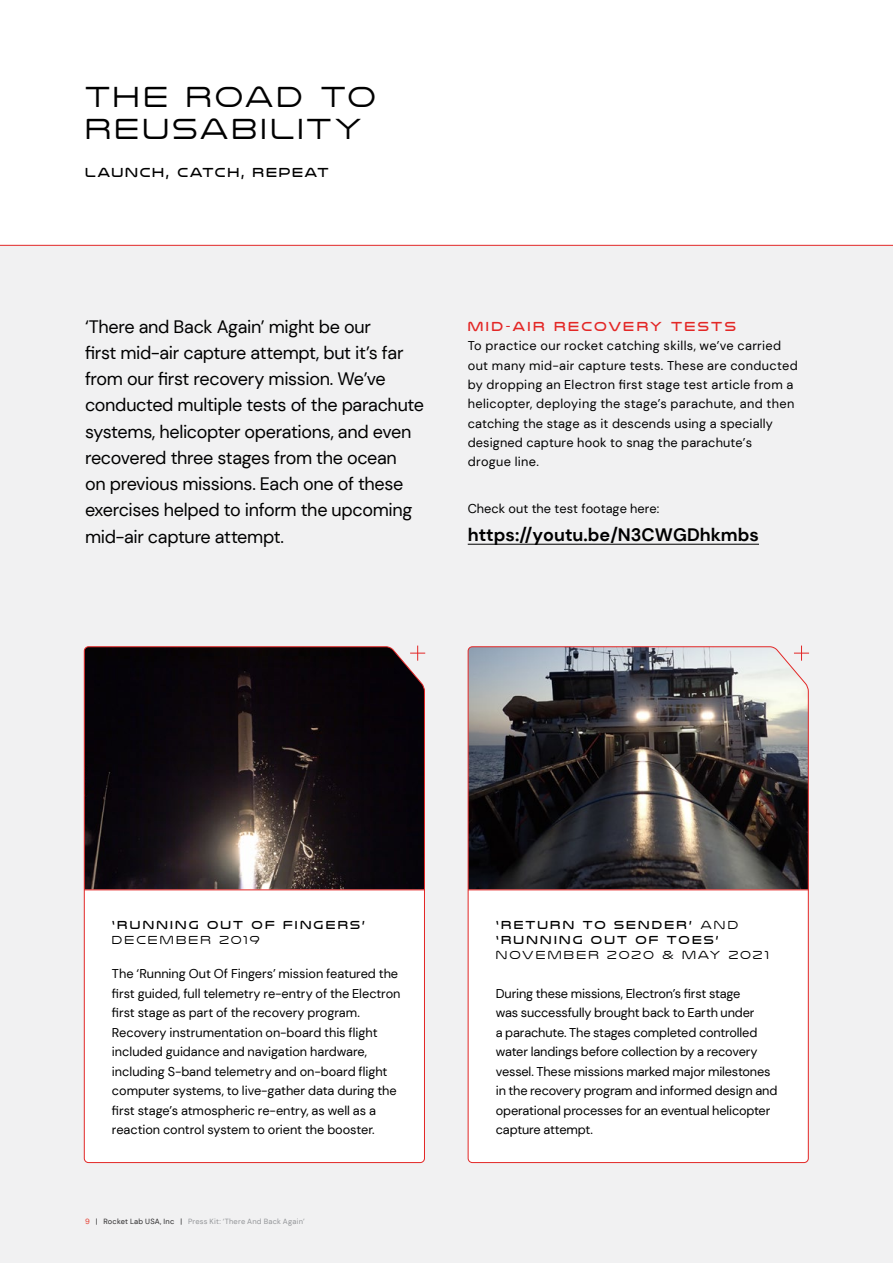
<style>
.page{position:relative;width:893px;height:1263px;background:#fff}
.page>*{position:absolute;margin:0;border:0;box-sizing:border-box;transform-origin:0 0}
.t1{font:30px/31.5px "Nulshock Lt";letter-spacing:.1em;color:#000}
.t2{font:18px/26.2px "DM Sans";letter-spacing:-.02em;color:#000}
.t3{font:700 18px "DM Sans";color:#000}
.t4{font:13.5px "Nulshock Bk";letter-spacing:.17em;color:#e32726}
.t5{font:13.5px "Nulshock Bk";letter-spacing:.125em;color:#000}
.t6{font:12.75px/19.5px "DM Sans";letter-spacing:-.005em;color:#000}
.t7{font:12.75px/19.4px "DM Sans";letter-spacing:.02em;color:#000}
.t8{font:12px/15px "Nulshock Bk";letter-spacing:.19em;color:#000}
.t9{font:12px "Nulshock Lt";letter-spacing:.17em;color:#000}
.t10{font:7.5px "DM Sans";letter-spacing:.03em;color:#939598}
.s1{color:#e4382b}
.s2{color:#292829}
.s3{font-family:"Nulshock Lt"}
</style>
<div class="page">
<div style="left:0;top:246px;width:893px;height:1017px;background:#f1f1f2"></div>
<svg style="left:84px;top:646px;width:341px;height:517px"></svg>
<hr style="left:84px;top:889px;width:341px;height:1px;background:#e32726">
<svg style="left:467px;top:646px;width:342px;height:517px"></svg>
<hr style="left:468px;top:889px;width:340px;height:1px;background:#e32726">
<hr style="left:0;top:245px;width:893px;height:1px;background:#e32726">
<hr style="left:468px;top:544px;width:291px;height:1px;background:#000">
<h1 class="t1" style="left:85px;top:81px;width:292px">THE ROAD TO<br>REUSABILITY</h1>
<p class="t5" style="left:85px;top:164px;width:245px">LAUNCH, CATCH, REPEAT</p>
<p class="t2" style="left:85px;top:313px;width:341px">‘There and Back Again’ might be our<br>first mid-air capture attempt, but it’s far from our first recovery mission. We’ve conducted multiple tests of the parachute systems, helicopter operations, and even recovered three stages from the ocean<br>on previous missions. Each one of these exercises helped to inform the upcoming mid-air capture attempt.</p>
<p class="t4" style="left:468px;top:318px;width:270px">MID-AIR RECOVERY TESTS</p>
<p class="t7" style="left:468px;top:336px;width:331px">To practice our rocket catching skills, we’ve carried out many mid-air capture tests. These are conducted by dropping an Electron first stage test article from a helicopter, deploying the stage’s parachute, and then catching the stage as it descends using a specially designed capture hook to snag the parachute’s drogue line.</p>
<p class="t6" style="left:468px;top:499px;width:193px">Check out the test footage here:</p>
<h2 class="t3" style="left:468px;top:523px;width:293px">https://youtu.be/N3CWGDhkmbs</h2>
<p class="t8" style="left:112px;top:917px;width:255px">‘RUNNING OUT OF FINGERS’</p>
<p class="t9" style="left:112px;top:932px;width:149px">DECEMBER 2019</p>
<p class="t6" style="left:112px;top:964px;width:290px">The ‘Running Out Of Fingers’ mission featured the first guided, full telemetry re-entry of the Electron first stage as part of the recovery program.<br>Recovery instrumentation on-board this flight included guidance and navigation hardware, including S-band telemetry and on-board flight computer systems, to live-gather data during the first stage’s atmospheric re-entry, as well as a reaction control system to orient the booster.</p>
<p class="t10" style="left:85px;top:1217px;width:221px"><span class="s1">9</span> <span class="s2">| Rocket Lab USA, Inc |</span> Press Kit: ‘There And Back Again’</p>
<p class="t8" style="left:496px;top:917px;width:244px">‘RETURN TO SENDER’ <span class="s3">AND </span>‘RUNNING OUT OF TOES’</p>
<p class="t9" style="left:496px;top:947px;width:275px">NOVEMBER 2020 &amp; MAY 2021</p>
<p class="t6" style="left:496px;top:983px;width:283px">During these missions, Electron’s first stage<br>was successfully brought back to Earth under<br>a parachute. The stages completed controlled water landings before collection by a recovery vessel. These missions marked major milestones in the recovery program and informed design and operational processes for an eventual helicopter capture attempt.</p>
</div>
